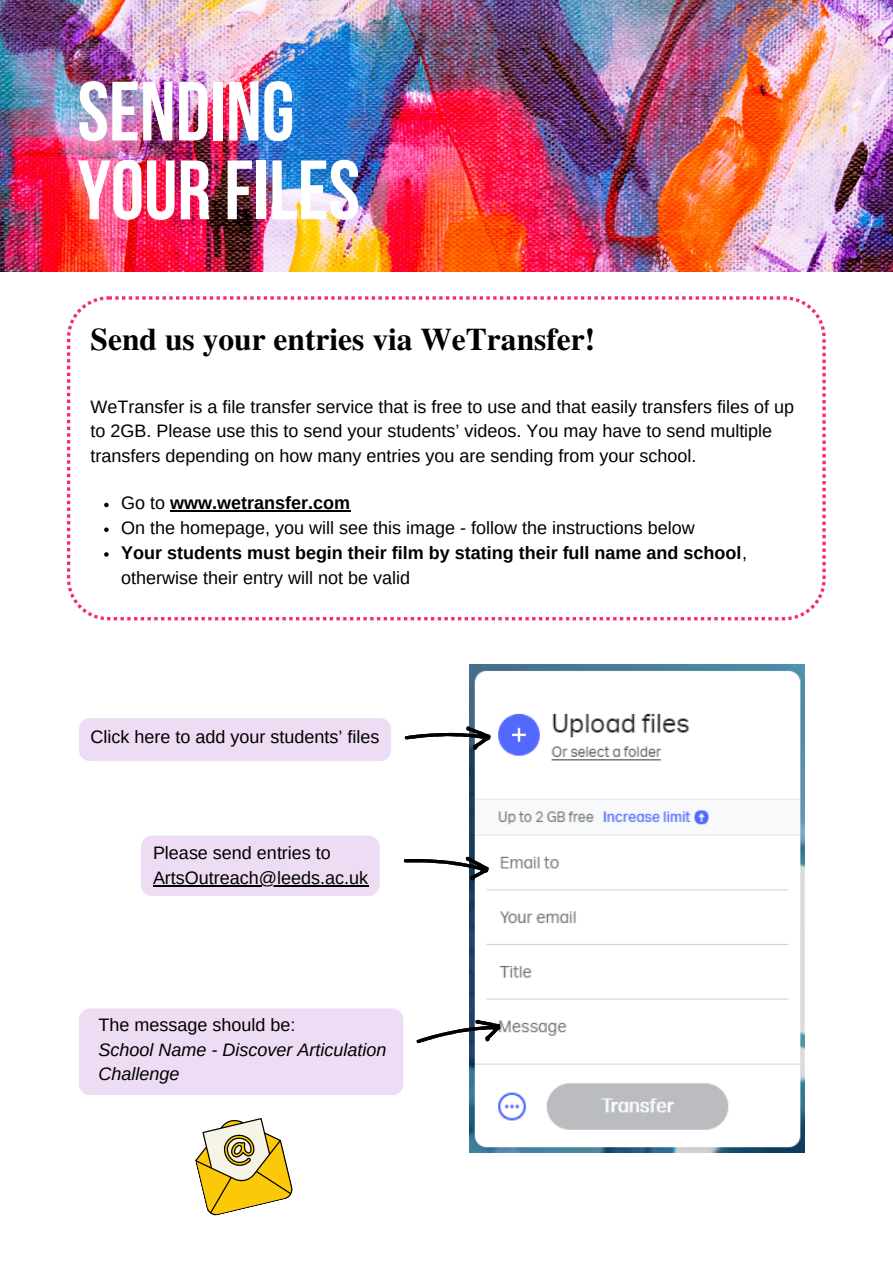
<style>
.page{position:relative;width:893px;height:1264px;background:#fff}
.page>*{position:absolute;margin:0;border:0;box-sizing:border-box;transform-origin:0 0}
.t1{font:83.85px "Bebas Neue Cyrillic";color:#fff}
.t2{font:700 31.5px "Te X Gyre Termes";color:#000}
.t3{font:18px/24.8px "Arimo";color:#000}
.t4{font:700 18px/24.8px "Arimo";color:#000}
.t5{font:italic 18px/24.8px "Arimo";color:#000}
.s1{font-weight:400}
</style>
<div class="page">
<img style="left:0;top:0;width:892px;height:271px">
<img style="left:469px;top:664px;width:335px;height:488px">
<svg style="left:404px;top:726px;width:86px;height:23px"></svg>
<svg style="left:404px;top:849px;width:86px;height:33px"></svg>
<svg style="left:416px;top:1015px;width:86px;height:38px"></svg>
<div style="left:79px;top:718px;width:312px;height:43px;background:#eedcf4;border-radius:11px"></div>
<div style="left:141px;top:835px;width:238px;height:61px;background:#eedcf4;border-radius:11px"></div>
<div style="left:79px;top:1008px;width:324px;height:87px;background:#eedcf4;border-radius:11px"></div>
<svg style="left:195px;top:1118px;width:98px;height:98px"></svg>
<svg style="left:67px;top:296px;width:758px;height:324px"></svg>
<svg style="left:104px;top:503px;width:5px;height:4px"></svg>
<hr style="left:170px;top:510px;width:180px;height:1px;background:#000">
<svg style="left:104px;top:527px;width:5px;height:5px"></svg>
<svg style="left:104px;top:552px;width:5px;height:4px"></svg>
<hr style="left:153px;top:885px;width:215px;height:1px;background:#000">
<p class="t1" style="left:78px;top:78px;width:218px">SENDING</p>
<p class="t1" style="left:78px;top:156px;width:284px">YOUR FILES</p>
<p class="t2" style="left:91px;top:315px;width:506px">Send us your entries via WeTransfer!</p>
<p class="t3" style="left:91px;top:394px;width:705px">WeTransfer is a file transfer service that is free to use and that easily transfers files of up to 2GB. Please use this to send your students’ videos. You may have to send multiple transfers depending on how many entries you are sending from your school.</p>
<p class="t4" style="left:121px;top:491px;width:230px"><span class="s1">Go to</span> www.wetransfer.com</p>
<p class="t3" style="left:121px;top:515px;width:575px">On the homepage, you will see this image - follow the instructions below</p>
<p class="t4" style="left:121px;top:540px;width:627px">Your students must begin their film by stating their full name and school<span class="s1">, otherwise their entry will not be valid</span></p>
<p class="t3" style="left:91px;top:724px;width:290px">Click here to add your students’ files</p>
<p class="t3" style="left:153px;top:840px;width:217px">Please send entries to<br>ArtsOutreach@leeds.ac.uk</p>
<p class="t3" style="left:99px;top:1012px;width:198px">The message should be:</p>
<p class="t5" style="left:99px;top:1036px;width:289px">School Name - Discover Articulation<br>Challenge</p>
</div>
